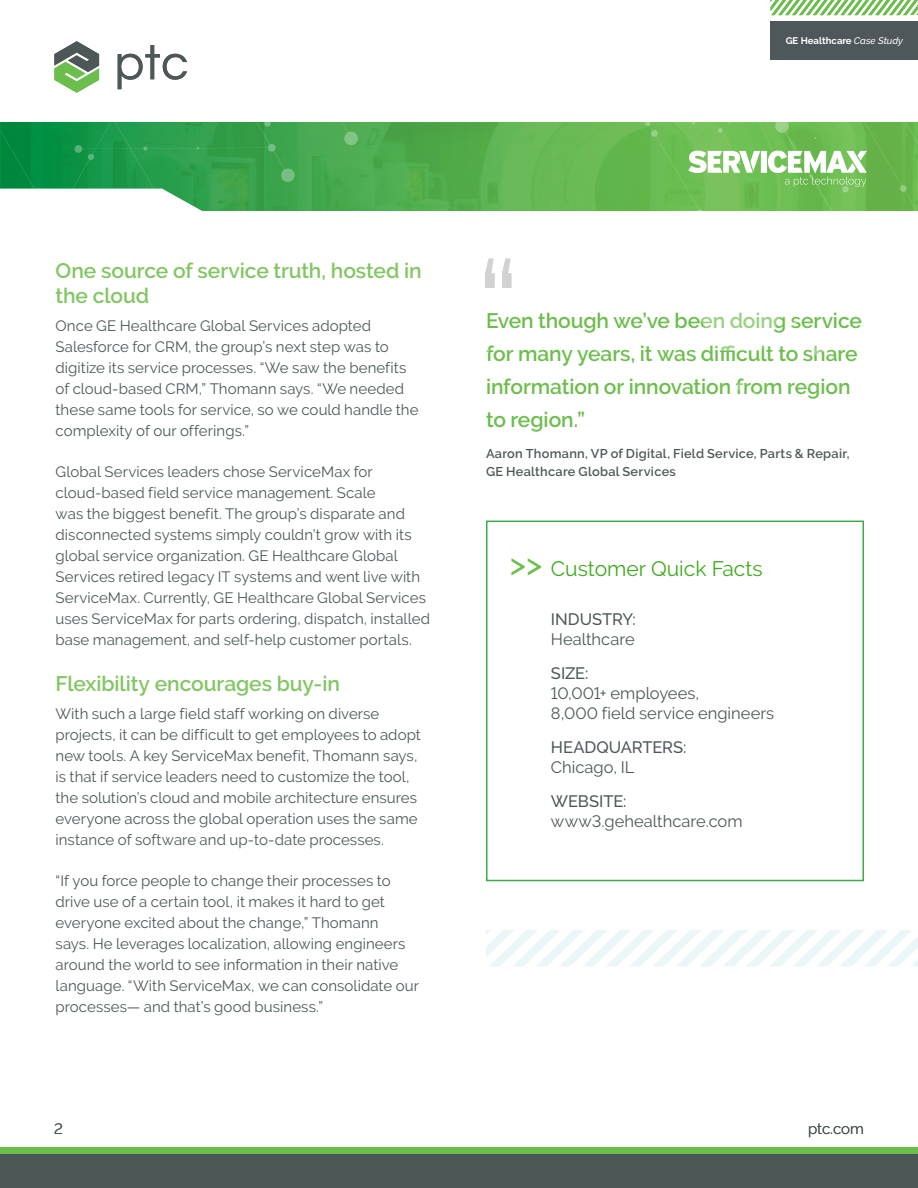
<style>
.page{position:relative;width:918px;height:1188px;background:#fff}
.page>*{position:absolute;margin:0;border:0;box-sizing:border-box;transform-origin:0 0}
._7__Pull_Quote_-_large_quote_mark{font:139.5px "PTC Raleway";color:#d1d2d4}
.t1{font:500 31.5px "PTC Raleway";color:#6cbe4c}
._7__Pull_Quote_-_Text{font:600 21px/33px "PTC Raleway";letter-spacing:-.005em;color:#6cbe4c}
._3__Text_Subhead_1{font:600 21px/25.2px "PTC Raleway";letter-spacing:-.005em;color:#82c663}
.t2{font:21px "PTC Raleway";color:#40aa1d}
._3__Text_Subhead_2{font:16.5px/20.2px "PTC Raleway";color:#4e5758}
._3__Text_Subhead_2-2{font:500 16.5px/20.2px "PTC Raleway";letter-spacing:-.005em;color:#4e5758}
._4__Text_Body{font:15px/21px "PTC Raleway";letter-spacing:.005em;color:#4e5758}
._7__Pull_Quote_-_Name{font:600 12.75px/18px "PTC Raleway";letter-spacing:.02em;color:#4e5758}
.t3{font:700 9.6px "PTC Raleway";color:#fff}
.s1{font-weight:500;font-style:italic}
.s2{font-weight:500}
.s3{font-weight:400}
</style>
<div class="page">
<div style="left:770px;top:21px;width:148px;height:39px;background:#4e5759"></div>
<svg style="left:771px;top:0;width:147px;height:15px"></svg>
<div style="left:0;top:1154px;width:918px;height:34px;background:#4e5758"></div>
<div style="left:0;top:1147px;width:918px;height:7px;background:#6cbe4c"></div>
<img style="left:359px;top:122px;width:123px;height:89px">
<svg style="left:482px;top:122px;width:436px;height:89px;background:#74be5d"></svg>
<svg style="left:0;top:41px;width:359px;height:170px"></svg>
<svg style="left:486px;top:930px;width:432px;height:36px"></svg>
<div style="left:486px;top:521px;width:378px;height:360px;border:2px solid #3bac49"></div>
<p class="t3" style="left:786px;top:35px;width:109px">Cannondale <span class="s1">Case Study</span></p>
<p class="t3" style="left:786px;top:35px;width:119px">GE Healthcare <span class="s1">Case Study</span></p>
<p class="_3__Text_Subhead_1" style="left:56px;top:258px;width:368px">One source of service truth, hosted in the cloud</p>
<p class="_4__Text_Body" style="left:56px;top:315px;width:365px">Once GE Healthcare Global Services adopted Salesforce for CRM, the group’s next step was to digitize its service processes. “We saw the benefits of cloud-based CRM,” Thomann says. “We needed these same tools for service, so we could handle the complexity of our offerings.”</p>
<p class="_4__Text_Body" style="left:56px;top:462px;width:376px">Global Services leaders chose ServiceMax for cloud-based field service management. Scale<br>was the biggest benefit. The group’s disparate and disconnected systems simply couldn’t grow with its global service organization. GE Healthcare Global Services retired legacy IT systems and went live with ServiceMax. Currently, GE Healthcare Global Services uses ServiceMax for parts ordering, dispatch, installed base management, and self-help customer portals.</p>
<p class="_3__Text_Subhead_1" style="left:56px;top:671px;width:286px">Flexibility encourages buy-in</p>
<p class="_4__Text_Body" style="left:56px;top:703px;width:367px">With such a large field staff working on diverse projects, it can be difficult to get employees to adopt new tools. A key ServiceMax benefit, Thomann says, is that if service leaders need to customize the tool, the solution’s cloud and mobile architecture ensures everyone across the global operation uses the same instance of software and up-to-date processes.</p>
<p class="_4__Text_Body" style="left:56px;top:870px;width:365px">“If you force people to change their processes to drive use of a certain tool, it makes it hard to get everyone excited about the change,” Thomann<br>says. He leverages localization, allowing engineers around the world to see information in their native language. “With ServiceMax, we can consolidate our processes— and that’s good business.”</p>
<p class="_7__Pull_Quote_-_large_quote_mark" style="left:476px;top:230px;width:46px">“</p>
<p class="_7__Pull_Quote_-_Text" style="left:486px;top:304px;width:378px">Even though we’ve been doing service for many years, it was difficult to share information or innovation from region to region.”</p>
<p class="_7__Pull_Quote_-_Name" style="left:486px;top:445px;width:365px">Aaron Thomann, VP of Digital, Field Service, Parts &amp; Repair,<br>GE Healthcare Global Services</p>
<p class="t1" style="left:510px;top:546px;width:34px">&gt;&gt;</p>
<p class="t2" style="left:551px;top:556px;width:213px">Customer Quick Facts</p>
<p class="_3__Text_Subhead_2" style="left:551px;top:609px;width:86px"><span class="s2">INDUSTRY:<br></span>Healthcare</p>
<p class="_3__Text_Subhead_2" style="left:551px;top:663px;width:225px"><span class="s2">SIZE:<br></span>10,001+ employees,<br>8,000 field service engineers</p>
<p class="_3__Text_Subhead_2-2" style="left:551px;top:737px;width:137px">HEADQUARTERS:<br><span class="s3">Chicago, IL</span></p>
<p class="_3__Text_Subhead_2" style="left:551px;top:791px;width:193px"><span class="s2">WEBSITE: </span>www3.gehealthcare.com</p>
<p class="_4__Text_Body" style="left:54px;top:1118px;width:10px">2</p>
<p class="_4__Text_Body" style="left:808px;top:1118px;width:57px">ptc.com</p>
</div>
